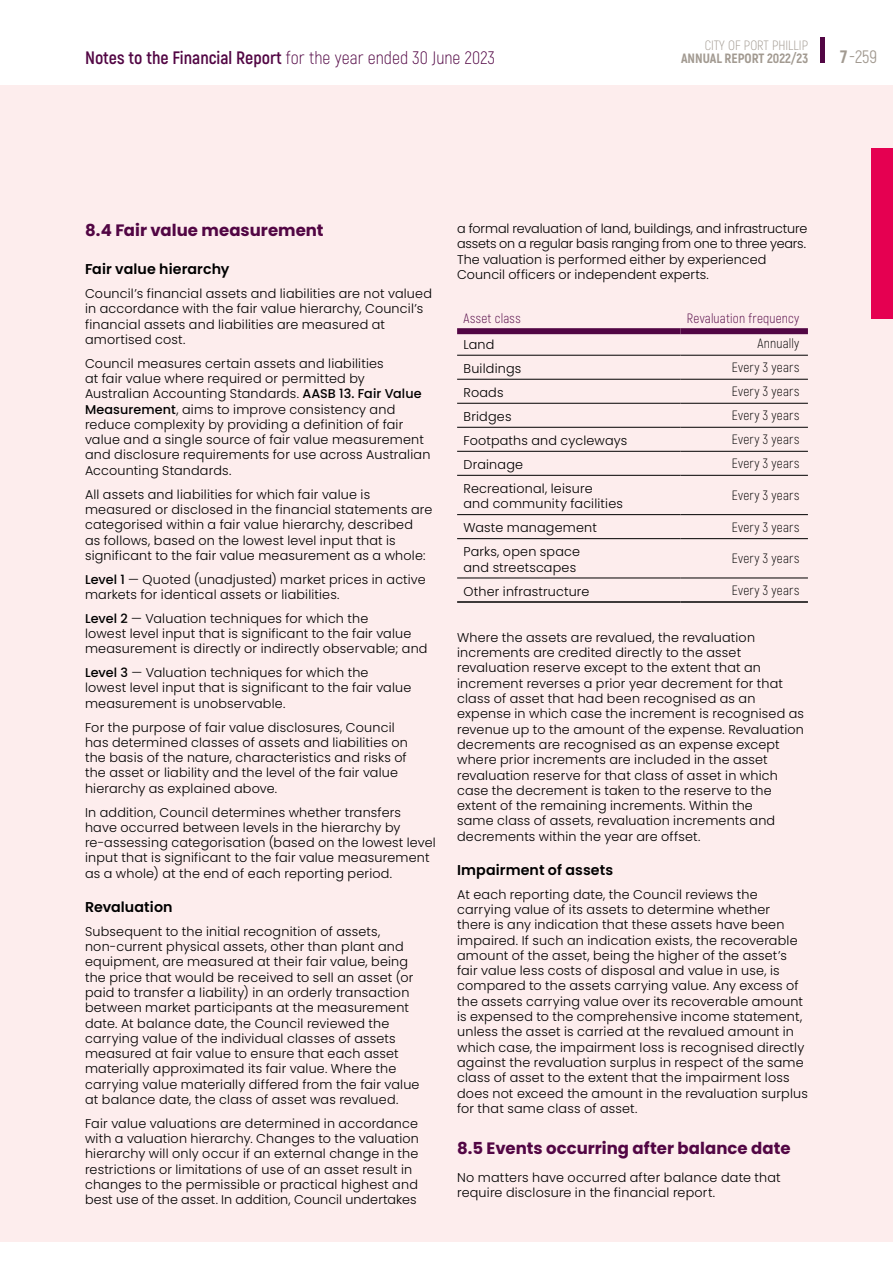
<style>
.page{position:relative;width:893px;height:1263px;background:#fff}
.page>*{position:absolute;margin:0;border:0;box-sizing:border-box;transform-origin:0 0}
.t1{font:700 18px "Akrobat";color:#520644}
.t2{font:18px "Akrobat";color:#a29a91}
.t3{font:700 16.5px "Poppins";color:#520644}
.t4{font:600 14.25px "Poppins";letter-spacing:.005em;color:#000}
.t5{font:300 13.5px "Akrobat";letter-spacing:.02em;color:#000}
.t6{font:300 13.5px "Akrobat";letter-spacing:.015em;color:#520644}
.t7{font:800 13.5px "Akrobat";letter-spacing:-.005em;color:#a29a91}
.t8{font:300 13.5px "Akrobat";color:#a29a91}
.t9{font:300 12.75px/15.3px "Poppins";letter-spacing:.015em;color:#000}
.t10{font:300 12.75px/15.3px "Poppins";letter-spacing:-.005em;color:#000}
.s1{font-weight:300}
.s2{font-weight:800}
.s3{font-weight:500}
</style>
<div class="page">
<div style="left:0;top:85px;width:893px;height:1157px;background:#fdeded"></div>
<hr style="left:457px;top:355px;width:223px;height:1px;background:#000">
<hr style="left:680px;top:355px;width:128px;height:1px;background:#000">
<hr style="left:457px;top:379px;width:223px;height:1px;background:#000">
<hr style="left:680px;top:379px;width:128px;height:1px;background:#000">
<hr style="left:457px;top:403px;width:223px;height:1px;background:#000">
<hr style="left:680px;top:403px;width:128px;height:1px;background:#000">
<hr style="left:457px;top:427px;width:223px;height:1px;background:#000">
<hr style="left:680px;top:427px;width:128px;height:1px;background:#000">
<hr style="left:457px;top:451px;width:223px;height:1px;background:#000">
<hr style="left:680px;top:451px;width:128px;height:1px;background:#000">
<hr style="left:457px;top:475px;width:223px;height:1px;background:#000">
<hr style="left:680px;top:475px;width:128px;height:1px;background:#000">
<hr style="left:457px;top:514px;width:223px;height:1px;background:#000">
<hr style="left:680px;top:514px;width:128px;height:1px;background:#000">
<hr style="left:457px;top:538px;width:223px;height:1px;background:#000">
<hr style="left:680px;top:538px;width:128px;height:1px;background:#000">
<hr style="left:457px;top:578px;width:223px;height:1px;background:#000">
<hr style="left:680px;top:578px;width:128px;height:1px;background:#000">
<hr style="left:457px;top:601px;width:223px;height:2px;background:#000">
<hr style="left:680px;top:601px;width:128px;height:2px;background:#000">
<div style="left:457px;top:328px;width:223px;height:6px;background:#520644"></div>
<div style="left:680px;top:328px;width:128px;height:6px;background:#520644"></div>
<hr style="left:821px;top:38px;width:4px;height:25px;background:#520644">
<div style="left:872px;top:148px;width:21px;height:171px;background:#e50051"></div>
<p class="t8" style="left:705px;top:37px;width:105px">CITY OF PORT PHILLIP</p>
<h1 class="t1" style="left:85px;top:46px;width:411px">Notes to the Financial Report <span class="s1">for the year ended 30 June 2023</span></h1>
<p class="t7" style="left:681px;top:50px;width:129px">ANNUAL REPORT 2022/23</p>
<h1 class="t2" style="left:840px;top:46px;width:38px"><span class="s2">7</span>-259</h1>
<p class="t3" style="left:85px;top:220px;width:240px">8.4 Fair value measurement</p>
<p class="t4" style="left:85px;top:261px;width:146px">Fair value hierarchy</p>
<p class="t9" style="left:85px;top:286px;width:348px">Council’s financial assets and liabilities are not valued in accordance with the fair value hierarchy, Council’s financial assets and liabilities are measured at amortised cost.</p>
<p class="t9" style="left:85px;top:356px;width:347px">Council measures certain assets and liabilities<br>at fair value where required or permitted by Australian Accounting Standards. <span class="s3">AASB 13. Fair Value Measurement</span>, aims to improve consistency and reduce complexity by providing a definition of fair value and a single source of fair value measurement and disclosure requirements for use across Australian Accounting Standards.</p>
<p class="t9" style="left:85px;top:486px;width:349px">All assets and liabilities for which fair value is measured or disclosed in the financial statements are categorised within a fair value hierarchy, described<br>as follows, based on the lowest level input that is significant to the fair value measurement as a whole:</p>
<p class="t9" style="left:85px;top:571px;width:342px"><span class="s3">Level 1</span> — Quoted (unadjusted) market prices in active markets for identical assets or liabilities.</p>
<p class="t9" style="left:85px;top:611px;width:344px"><span class="s3">Level 2</span> — Valuation techniques for which the<br>lowest level input that is significant to the fair value measurement is directly or indirectly observable; and</p>
<p class="t9" style="left:85px;top:665px;width:328px"><span class="s3">Level 3</span> — Valuation techniques for which the lowest level input that is significant to the fair value measurement is unobservable.</p>
<p class="t9" style="left:85px;top:719px;width:324px">For the purpose of fair value disclosures, Council has determined classes of assets and liabilities on the basis of the nature, characteristics and risks of the asset or liability and the level of the fair value hierarchy as explained above.</p>
<p class="t9" style="left:85px;top:804px;width:352px">In addition, Council determines whether transfers have occurred between levels in the hierarchy by re-assessing categorisation (based on the lowest level input that is significant to the fair value measurement as a whole) at the end of each reporting period.</p>
<p class="t4" style="left:85px;top:899px;width:89px">Revaluation</p>
<p class="t9" style="left:85px;top:924px;width:336px">Subsequent to the initial recognition of assets, non-current physical assets, other than plant and equipment, are measured at their fair value, being the price that would be received to sell an asset (or paid to transfer a liability) in an orderly transaction between market participants at the measurement date. At balance date, the Council reviewed the carrying value of the individual classes of assets measured at fair value to ensure that each asset materially approximated its fair value. Where the carrying value materially differed from the fair value at balance date, the class of asset was revalued.</p>
<p class="t9" style="left:85px;top:1116px;width:335px">Fair value valuations are determined in accordance with a valuation hierarchy. Changes to the valuation hierarchy will only occur if an external change in the restrictions or limitations of use of an asset result in changes to the permissible or practical highest and best use of the asset. In addition, Council undertakes</p>
<p class="t10" style="left:457px;top:221px;width:352px">a formal revaluation of land, buildings, and infrastructure assets on a regular basis ranging from one to three years.<br>The valuation is performed either by experienced Council officers or independent experts.</p>
<p class="t6" style="left:463px;top:310px;width:59px">Asset class</p>
<p class="t6" style="left:687px;top:310px;width:114px">Revaluation frequency</p>
<p class="t9" style="left:463px;top:337px;width:32px">Land</p>
<p class="t5" style="left:757px;top:335px;width:43px">Annually</p>
<p class="t9" style="left:463px;top:361px;width:59px">Buildings</p>
<p class="t5" style="left:732px;top:360px;width:69px">Every 3 years</p>
<p class="t9" style="left:463px;top:385px;width:42px">Roads</p>
<p class="t5" style="left:732px;top:384px;width:69px">Every 3 years</p>
<p class="t9" style="left:463px;top:409px;width:49px">Bridges</p>
<p class="t5" style="left:732px;top:408px;width:69px">Every 3 years</p>
<p class="t9" style="left:463px;top:433px;width:165px">Footpaths and cycleways</p>
<p class="t5" style="left:732px;top:432px;width:69px">Every 3 years</p>
<p class="t9" style="left:463px;top:457px;width:61px">Drainage</p>
<p class="t5" style="left:732px;top:456px;width:69px">Every 3 years</p>
<p class="t9" style="left:463px;top:481px;width:161px">Recreational, leisure<br>and community facilities</p>
<p class="t5" style="left:732px;top:487px;width:69px">Every 3 years</p>
<p class="t9" style="left:463px;top:520px;width:135px">Waste management</p>
<p class="t5" style="left:732px;top:519px;width:69px">Every 3 years</p>
<p class="t9" style="left:463px;top:544px;width:118px">Parks, open space and streetscapes</p>
<p class="t5" style="left:732px;top:551px;width:69px">Every 3 years</p>
<p class="t9" style="left:463px;top:583px;width:127px">Other infrastructure</p>
<p class="t5" style="left:732px;top:582px;width:69px">Every 3 years</p>
<p class="t9" style="left:457px;top:630px;width:348px">Where the assets are revalued, the revaluation increments are credited directly to the asset revaluation reserve except to the extent that an increment reverses a prior year decrement for that class of asset that had been recognised as an expense in which case the increment is recognised as revenue up to the amount of the expense. Revaluation decrements are recognised as an expense except where prior increments are included in the asset revaluation reserve for that class of asset in which case the decrement is taken to the reserve to the extent of the remaining increments. Within the<br>same class of assets, revaluation increments and decrements within the year are offset.</p>
<p class="t4" style="left:457px;top:861px;width:158px">Impairment of assets</p>
<p class="t9" style="left:457px;top:886px;width:352px">At each reporting date, the Council reviews the carrying value of its assets to determine whether<br>there is any indication that these assets have been impaired. If such an indication exists, the recoverable amount of the asset, being the higher of the asset’s fair value less costs of disposal and value in use, is compared to the assets carrying value. Any excess of the assets carrying value over its recoverable amount is expensed to the comprehensive income statement, unless the asset is carried at the revalued amount in which case, the impairment loss is recognised directly against the revaluation surplus in respect of the same class of asset to the extent that the impairment loss does not exceed the amount in the revaluation surplus for that same class of asset.</p>
<p class="t3" style="left:457px;top:1138px;width:335px">8.5 Events occurring after balance date</p>
<p class="t9" style="left:457px;top:1170px;width:325px">No matters have occurred after balance date that require disclosure in the financial report.</p>
</div>
